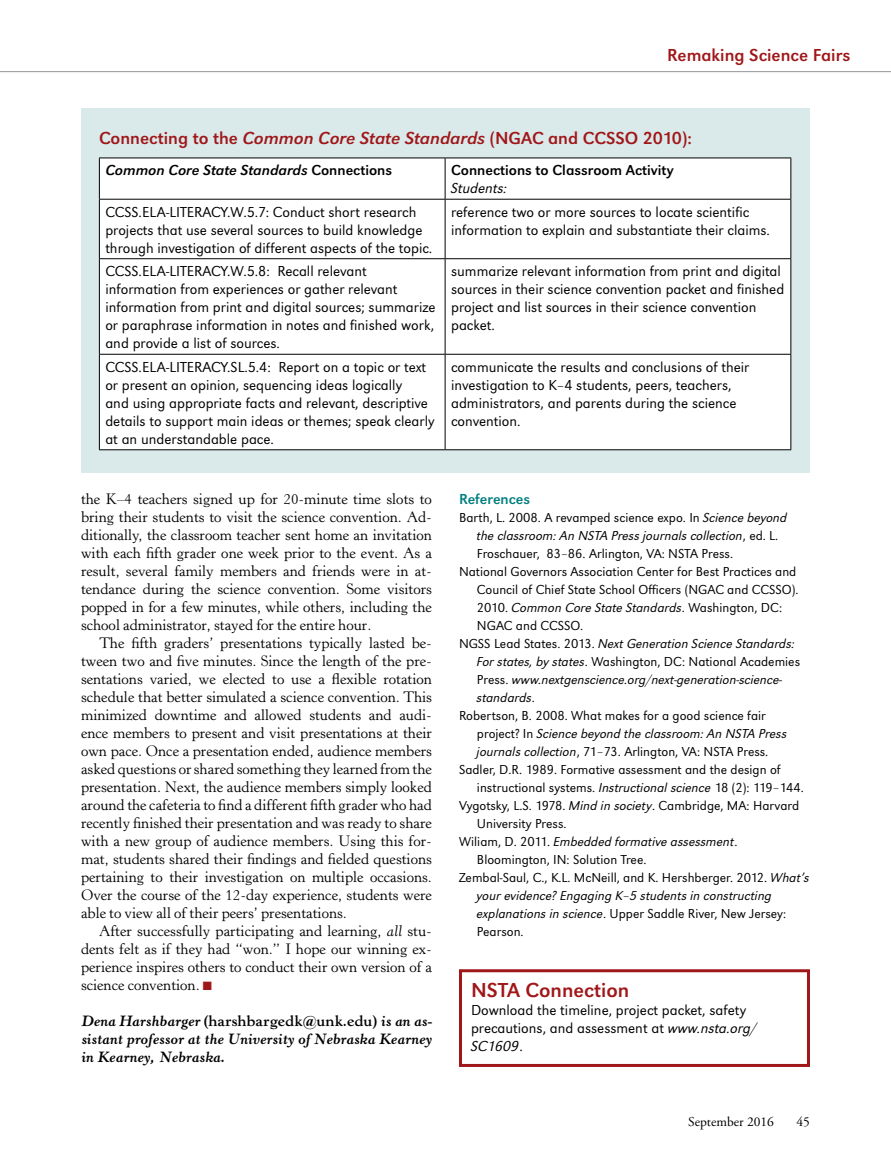
<style>
.page{position:relative;width:891px;height:1175px;background:#fff}
.page>*{position:absolute;margin:0;border:0;box-sizing:border-box;transform-origin:0 0}
.t1{font:21px "URW Grotesk TOT";color:#a0171a}
.t2{font:18px "URW Grotesk TOT";color:#a0171a}
.t3{font:15px/18px "Horley Old Style MT Std";color:#000;text-align:justify}
.t4{font:300 15px/18px "URW Grotesk TOT";color:#000}
.t5{font:italic 700 15px/18px "Horley Old Style MT Std";color:#000;text-align:justify}
.t6{font:italic 15px "URW Grotesk TOT";color:#000}
.t7{font:15px "URW Grotesk TOT";color:#000}
.t8{font:15px "URW Grotesk TOT";color:#007f7e}
.t9{font:italic 300 15px "URW Grotesk TOT";color:#000}
.t10{font:300 13.5px "URW Grotesk TOT";color:#000}
.t11{font:italic 300 13.5px "URW Grotesk TOT";color:#000}
.t12{font:13.5px "Adobe Garamond Pro";color:#000}
.s1{font-style:italic}
.s2{font-style:normal}
.s3{color:#a0171a}
</style>
<div class="page">
<hr style="left:0;top:71px;width:891px;height:1px;background:#939598">
<div style="left:81px;top:108px;width:729px;height:364px;background:#daeaea"></div>
<div style="left:100px;top:159px;width:690px;height:290px;background:#fff"></div>
<hr style="left:99px;top:158px;width:346px;height:1px;background:#000">
<hr style="left:99px;top:158px;width:1px;height:41px;background:#000">
<hr style="left:445px;top:158px;width:346px;height:1px;background:#000">
<hr style="left:445px;top:158px;width:1px;height:41px;background:#000">
<hr style="left:790px;top:158px;width:1px;height:41px;background:#000">
<hr style="left:99px;top:199px;width:346px;height:1px;background:#000">
<hr style="left:99px;top:199px;width:1px;height:59px;background:#000">
<hr style="left:445px;top:199px;width:346px;height:1px;background:#000">
<hr style="left:445px;top:199px;width:1px;height:59px;background:#000">
<hr style="left:790px;top:199px;width:1px;height:59px;background:#000">
<hr style="left:99px;top:258px;width:346px;height:1px;background:#000">
<hr style="left:99px;top:259px;width:1px;height:95px;background:#000">
<hr style="left:445px;top:258px;width:346px;height:1px;background:#000">
<hr style="left:445px;top:259px;width:1px;height:95px;background:#000">
<hr style="left:790px;top:259px;width:1px;height:95px;background:#000">
<hr style="left:99px;top:354px;width:346px;height:1px;background:#000">
<hr style="left:99px;top:354px;width:1px;height:95px;background:#000">
<hr style="left:445px;top:354px;width:346px;height:1px;background:#000">
<hr style="left:445px;top:354px;width:1px;height:95px;background:#000">
<hr style="left:790px;top:354px;width:1px;height:95px;background:#000">
<hr style="left:99px;top:449px;width:346px;height:1px;background:#000">
<hr style="left:445px;top:449px;width:346px;height:1px;background:#000">
<div style="left:459px;top:969px;width:351px;height:97px;border:3px solid #a0171a"></div>
<p class="t2" style="left:667px;top:44px;width:185px">Remaking Science Fairs</p>
<p class="t2" style="left:99px;top:128px;width:594px">Connecting to the <span class="s1">Common Core State Standards</span> (NGAC and CCSSO 2010):</p>
<p class="t6" style="left:105px;top:162px;width:288px">Common Core State Standards <span class="s2">Connections</span></p>
<p class="t7" style="left:451px;top:161px;width:224px">Connections to Classroom Activity</p>
<p class="t9" style="left:451px;top:179px;width:58px">Students:</p>
<p class="t4" style="left:105px;top:203px;width:329px">CCSS.ELA-LITERACY.W.5.7: Conduct short research projects that use several sources to build knowledge through investigation of different aspects of the topic.</p>
<p class="t4" style="left:451px;top:203px;width:320px">reference two or more sources to locate scientific information to explain and substantiate their claims.</p>
<p class="t4" style="left:105px;top:262px;width:332px">CCSS.ELA-LITERACY.W.5.8: Recall relevant information from experiences or gather relevant information from print and digital sources; summarize or paraphrase information in notes and finished work, and provide a list of sources.</p>
<p class="t4" style="left:451px;top:262px;width:335px">summarize relevant information from print and digital sources in their science convention packet and finished project and list sources in their science convention packet.</p>
<p class="t4" style="left:105px;top:358px;width:331px">CCSS.ELA-LITERACY.SL.5.4: Report on a topic or text or present an opinion, sequencing ideas logically<br>and using appropriate facts and relevant, descriptive details to support main ideas or themes; speak clearly at an understandable pace.</p>
<p class="t4" style="left:451px;top:358px;width:300px">communicate the results and conclusions of their investigation to K–4 students, peers, teachers, administrators, and parents during the science convention.</p>
<p class="t3" style="left:81px;top:490px;width:353px">the K–4 teachers signed up for 20-minute time slots to bring their students to visit the science convention. Ad&shy;ditionally, the classroom teacher sent home an invitation with each fifth grader one week prior to the event. As a result, several family members and friends were in at&shy;tendance during the science convention. Some visitors popped in for a few minutes, while others, including the school administrator, stayed for the entire hour.</p>
<p class="t3" style="left:81px;top:634px;width:353px;text-indent:18px">The fifth graders’ presentations typically lasted be&shy;tween two and five minutes. Since the length of the pre&shy;sentations varied, we elected to use a flexible rotation schedule that better simulated a science convention. This minimized downtime and allowed students and audi&shy;ence members to present and visit presentations at their own pace. Once a presentation ended, audience members asked questions or shared something they learned from the presentation. Next, the audience members simply looked around the cafeteria to find a different fifth grader who had recently finished their presentation and was ready to share with a new group of audience members. Using this for&shy;mat, students shared their findings and fielded questions pertaining to their investigation on multiple occasions.<br>Over the course of the 12-day experience, students were able to view all of their peers’ presentations.</p>
<p class="t3" style="left:81px;top:922px;width:353px;text-indent:18px">After successfully participating and learning, <span class="s1">all</span> stu&shy;dents felt as if they had “won.” I hope our winning ex&shy;perience inspires others to conduct their own version of a science convention. <span class="s3">■</span></p>
<p class="t5" style="left:81px;top:1012px;width:353px">Dena Harshbarger <span class="s2">(harshbargedk@unk.edu)</span> is an as&shy;sistant professor at the University of Nebraska Kearney in Kearney, Nebraska.</p>
<p class="t8" style="left:459px;top:490px;width:73px">References</p>
<p class="t10" style="left:459px;top:510px;width:330px">Barth, L. 2008. A revamped science expo. In <span class="s1">Science beyond</span></p>
<p class="t11" style="left:477px;top:528px;width:303px">the classroom: An NSTA Press journals collection<span class="s2">, ed. L.</span></p>
<p class="t10" style="left:477px;top:546px;width:258px">Froschauer, 83–86. Arlington, VA: NSTA Press.</p>
<p class="t10" style="left:459px;top:564px;width:339px">National Governors Association Center for Best Practices and</p>
<p class="t10" style="left:477px;top:582px;width:323px">Council of Chief State School Officers (NGAC and CCSSO).</p>
<p class="t11" style="left:477px;top:600px;width:307px"><span class="s2">2010.</span> Common Core State Standards<span class="s2">. Washington, DC:</span></p>
<p class="t10" style="left:477px;top:618px;width:108px">NGAC and CCSSO.</p>
<p class="t11" style="left:459px;top:636px;width:337px"><span class="s2">NGSS Lead States. 2013.</span> Next Generation Science Standards:</p>
<p class="t10" style="left:477px;top:654px;width:325px"><span class="s1">For states, by states</span>. Washington, DC: National Academies</p>
<p class="t11" style="left:477px;top:672px;width:307px"><span class="s2">Press.</span> www.nextgenscience.org/next-generation-science-</p>
<p class="t11" style="left:477px;top:690px;width:60px">standards<span class="s2">.</span></p>
<p class="t10" style="left:459px;top:708px;width:308px">Robertson, B. 2008. What makes for a good science fair</p>
<p class="t11" style="left:477px;top:726px;width:312px"><span class="s2">project? In</span> Science beyond the classroom: An NSTA Press</p>
<p class="t10" style="left:477px;top:744px;width:293px"><span class="s1">journals collection</span>, 71–73. Arlington, VA: NSTA Press.</p>
<p class="t10" style="left:459px;top:762px;width:323px">Sadler, D.R. 1989. Formative assessment and the design of</p>
<p class="t10" style="left:477px;top:780px;width:328px">instructional systems. <span class="s1">Instructional science</span> 18 (2): 119–144.</p>
<p class="t10" style="left:459px;top:798px;width:342px">Vygotsky, L.S. 1978. <span class="s1">Mind in society</span>. Cambridge, MA: Harvard</p>
<p class="t10" style="left:477px;top:816px;width:91px">University Press.</p>
<p class="t11" style="left:459px;top:834px;width:280px"><span class="s2">Wiliam, D. 2011.</span> Embedded formative assessment<span class="s2">.</span></p>
<p class="t10" style="left:477px;top:852px;width:171px">Bloomington, IN: Solution Tree.</p>
<p class="t10" style="left:459px;top:870px;width:352px">Zembal-Saul, C., K.L. McNeill, and K. Hershberger. 2012. <span class="s1">What’s</span></p>
<p class="t11" style="left:477px;top:888px;width:297px">your evidence? Engaging K–5 students in constructing</p>
<p class="t10" style="left:477px;top:906px;width:311px"><span class="s1">explanations in science</span>. Upper Saddle River, New Jersey:</p>
<p class="t10" style="left:477px;top:924px;width:48px">Pearson.</p>
<h1 class="t1" style="left:471px;top:977px;width:160px">NSTA Connection</h1>
<p class="t4" style="left:471px;top:1001px;width:288px">Download the timeline, project packet, safety precautions, and assessment at <span class="s1">www.nsta.org/<br>SC1609</span>.</p>
<p class="t12" style="left:688px;top:1113px;width:87px">September 2016</p>
<p class="t12" style="left:796px;top:1113px;width:15px">45</p>
</div>
